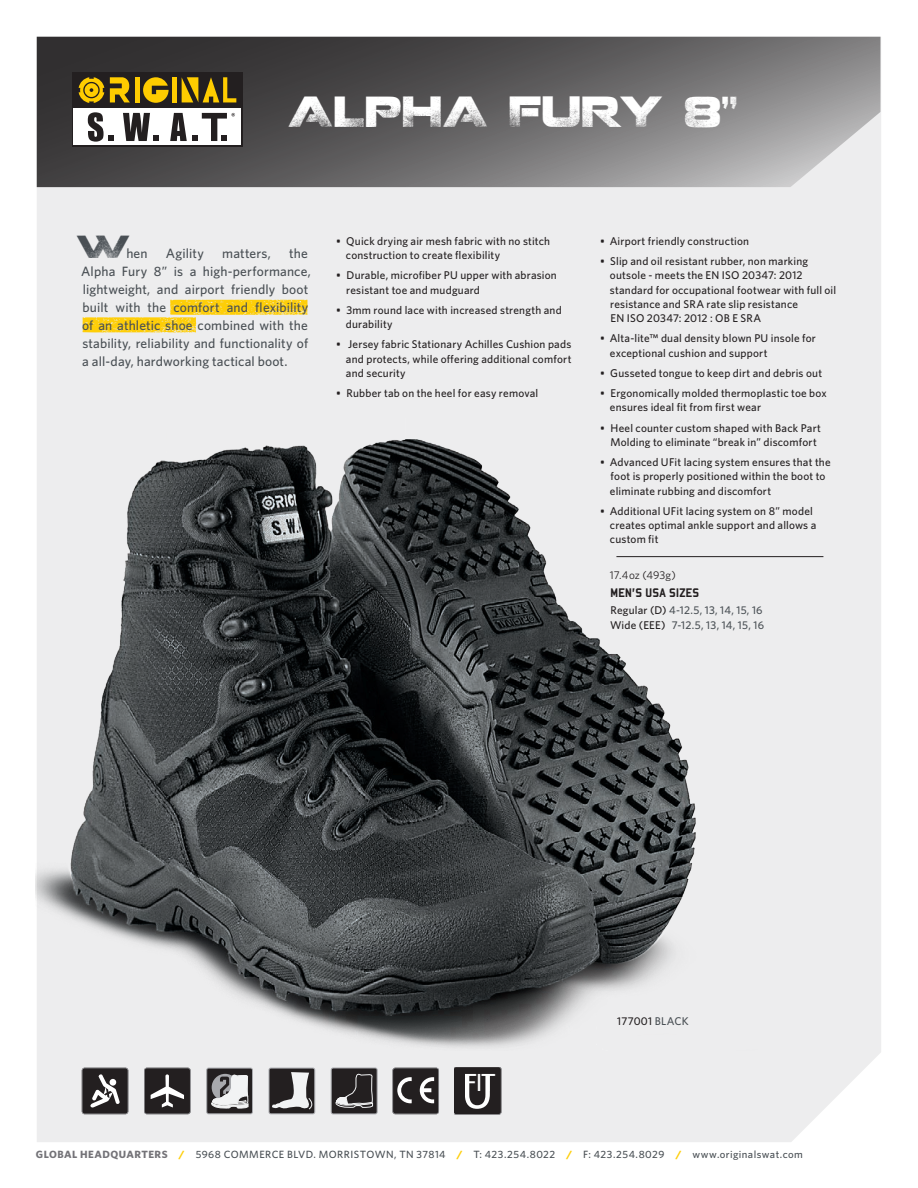
<style>
.page{position:relative;width:918px;height:1188px;background:#fff}
.page>*{position:absolute;margin:0;border:0;box-sizing:border-box;transform-origin:0 0}
.Style_Name{font:42.75px "Coalition";letter-spacing:.015em;color:#fff}
._03_Story{font:31.5px "Coalition";color:#494f54}
.t1{font:23.85px "Arial";color:#fff}
._03_Story-2{font:500 13.5px/18px "Whitney";letter-spacing:.01em;color:#494f54}
.Sizes_Title{font:13.5px "Bombardier";letter-spacing:.02em;color:#231f20}
.Weight_Sizes{font:500 11.25px/14.2px "Whitney";letter-spacing:.015em;color:#231f20}
.Sizes_Title-2{font:500 11.25px/14.2px "Whitney";letter-spacing:.015em;color:#494f54}
.Sizes_Title-3{font:11.25px "Whitney";letter-spacing:.005em;color:#231f20}
.t2{font:500 10.5px "Whitney";letter-spacing:.04em;color:#494f54}
.s1{color:#231f20}
.s2{font-family:"Myriad Pro";font-size:50.25px}
.s3{color:#494f54}
.s4{font-weight:700;color:#747378}
.s5{font-weight:700;color:#fece08}
</style>
<div class="page">
<div style="left:37px;top:37px;width:844px;height:1105px;background:#ededee"></div>
<svg style="left:37px;top:37px;width:843px;height:150px;background:#6a6869"></svg>
<div style="left:72px;top:72px;width:171px;height:75px;background:#231f20"></div>
<div style="left:74px;top:109px;width:167px;height:36px;background:#fff"></div>
<svg style="left:88px;top:112px;width:26px;height:30px"></svg>
<svg style="left:123px;top:113px;width:36px;height:28px"></svg>
<svg style="left:170px;top:113px;width:65px;height:28px"></svg>
<svg style="left:110px;top:77px;width:20px;height:25px"></svg>
<hr style="left:135px;top:77px;width:4px;height:25px;background:#fc0">
<svg style="left:143px;top:77px;width:26px;height:26px"></svg>
<div style="left:172px;top:77px;width:5px;height:25px;background:#fc0"></div>
<svg style="left:182px;top:77px;width:54px;height:25px"></svg>
<svg style="left:79px;top:77px;width:25px;height:26px"></svg>
<svg style="left:82px;top:300px;width:226px;height:33px;background:#f4de84"></svg>
<img style="left:36px;top:419px;width:782px;height:631px">
<hr style="left:616px;top:556px;width:207px;height:1px;background:#231f20">
<div style="left:269px;top:1068px;width:46px;height:46px;background:#231f20;border-radius:2px"></div>
<div style="left:269px;top:1068px;width:46px;height:46px;border:1px solid #a8a9ad;border-radius:2px"></div>
<svg style="left:272px;top:1072px;width:43px;height:38px"></svg>
<div style="left:331px;top:1068px;width:46px;height:46px;background:#231f20;border-radius:2px"></div>
<div style="left:331px;top:1068px;width:46px;height:46px;border:1px solid #a8a9ad;border-radius:2px"></div>
<svg style="left:335px;top:1073px;width:38px;height:35px"></svg>
<svg style="left:392px;top:1068px;width:47px;height:46px;background:#4a4748"></svg>
<svg style="left:82px;top:1068px;width:46px;height:46px;background:#4c4849"></svg>
<svg style="left:144px;top:1068px;width:47px;height:46px;background:#474445"></svg>
<div style="left:207px;top:1068px;width:45px;height:46px;background:#231f20;border-radius:2px"></div>
<div style="left:206px;top:1068px;width:47px;height:46px;border:1px solid #a8a9ad;border-radius:2px"></div>
<svg style="left:211px;top:1073px;width:38px;height:36px"></svg>
<div style="left:455px;top:1068px;width:46px;height:46px;background:#231f20"></div>
<hr style="left:461px;top:1072px;width:4px;height:31px;background:#231f20">
<p class="Style_Name" style="left:289px;top:84px;width:451px">ALPHA FURY 8”</p>
<p class="_03_Story" style="left:77px;top:226px;width:55px">W</p>
<p class="_03_Story-2" style="left:81px;top:244px;width:231px;text-indent:208px">the Alpha Fury 8” is a high-performance, lightweight, and airport friendly boot built with the comfort and flexibility of an athletic shoe combined with the stability, reliability and functionality of a all-day, hardworking tactical boot.</p>
<p class="_03_Story-2" style="left:126px;top:244px;width:23px">hen</p>
<p class="_03_Story-2" style="left:166px;top:244px;width:39px">Agility</p>
<p class="_03_Story-2" style="left:222px;top:244px;width:50px">matters,</p>
<p class="Weight_Sizes" style="left:346px;top:234px;width:206px;text-indent:-10px">• Quick drying air mesh fabric with no stitch construction to create flexibility</p>
<p class="Weight_Sizes" style="left:346px;top:268px;width:212px;text-indent:-10px">• Durable, microfiber PU upper with abrasion resistant toe and mudguard</p>
<p class="Weight_Sizes" style="left:346px;top:303px;width:217px;text-indent:-10px">• 3mm round lace with increased strength and durability</p>
<p class="Weight_Sizes" style="left:346px;top:337px;width:227px;text-align:justify;text-indent:-10px">• Jersey fabric Stationary Achilles Cushion pads and protects, while offering additional comfort and security</p>
<p class="Weight_Sizes" style="left:336px;top:386px;width:204px">• Rubber tab on the heel for easy removal</p>
<p class="Weight_Sizes" style="left:600px;top:234px;width:150px">• Airport friendly construction</p>
<p class="Weight_Sizes" style="left:610px;top:254px;width:228px;text-indent:-10px">• Slip and oil resistant rubber, non marking outsole - meets the EN ISO 20347: 2012 standard for occupational footwear with full oil resistance and SRA rate slip resistance<br>EN ISO 20347: 2012 : OB E SRA</p>
<p class="Weight_Sizes" style="left:610px;top:331px;width:208px;text-indent:-10px">• Alta-lite™ dual density blown PU insole for exceptional cushion and support</p>
<p class="Weight_Sizes" style="left:600px;top:366px;width:223px">• Gusseted tongue to keep dirt and debris out</p>
<p class="Weight_Sizes" style="left:610px;top:386px;width:218px;text-indent:-10px">• Ergonomically molded thermoplastic toe box ensures ideal fit from first wear</p>
<p class="Weight_Sizes" style="left:600px;top:420px;width:222px;text-align:center">• Heel counter custom shaped with Back Part<br>Molding to eliminate “break in” discomfort</p>
<p class="Weight_Sizes" style="left:610px;top:455px;width:222px;text-indent:-10px">• Advanced UFit lacing system ensures that the foot is properly positioned within the boot to eliminate rubbing and discomfort</p>
<p class="Weight_Sizes" style="left:610px;top:504px;width:208px;text-indent:-10px">• Additional UFit lacing system on 8” model creates optimal ankle support and allows a custom fit</p>
<p class="Sizes_Title-3" style="left:610px;top:567px;width:68px">17.4oz (493g)</p>
<p class="Sizes_Title" style="left:611px;top:585px;width:90px">MEN’S USA SIZES</p>
<p class="Sizes_Title-2" style="left:610px;top:603px;width:156px"><span class="s1">Regular (D)</span> 4-12.5, 13, 14, 15, 16<br><span class="s1">Wide (EEE)</span> 7-12.5, 13, 14, 15, 16</p>
<p class="t1" style="left:461px;top:1067px;width:36px"><span class="s2">U</span>FIT</p>
<p class="Weight_Sizes" style="left:617px;top:1014px;width:73px">177001 <span class="s3">BLACK</span></p>
<p class="t2" style="left:36px;top:1148px;width:768px"><span class="s4">GLOBAL HEADQUARTERS</span> <span class="s5">/</span> 5968 COMMERCE BLVD. MORRISTOWN, TN 37814 <span class="s5">/</span> T: 423.254.8022 <span class="s5">/</span> F: 423.254.8029 <span class="s5">/</span> www.originalswat.com</p>
</div>
